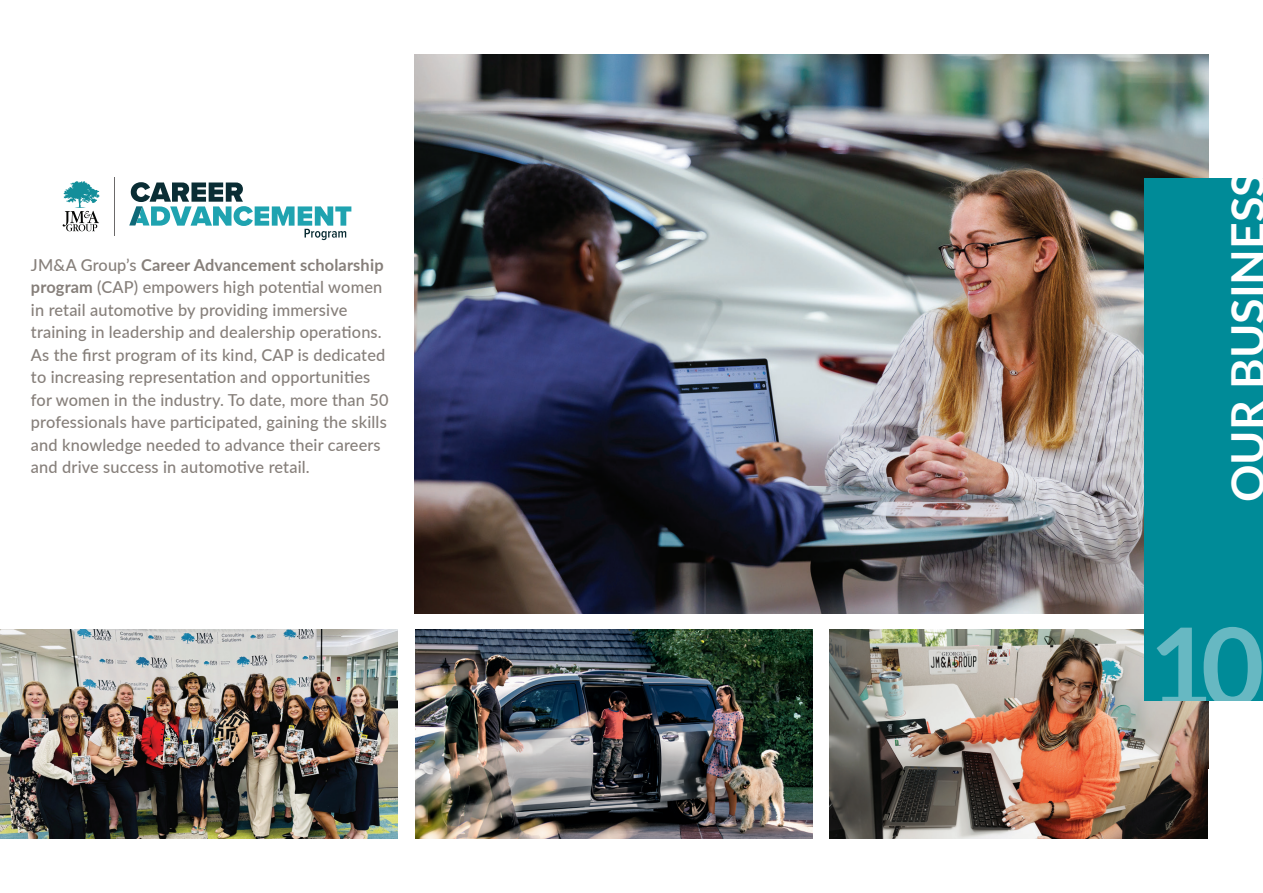
<style>
.page{position:relative;width:1263px;height:893px;background:#fff}
.page>*{position:absolute;margin:0;border:0;box-sizing:border-box;transform-origin:0 0}
.t1{font:700 109.5px "Lato";color:#67b8c2}
.t2{font:700 46.5px "Lato";color:#fff}
.t3{font:500 16.5px/22.5px "Lato";letter-spacing:.01em;color:#867f7a}
.s1{font-weight:700}
</style>
<div class="page">
<img style="left:829px;top:629px;width:380px;height:210px">
<img style="left:415px;top:54px;width:794px;height:560px">
<div style="left:1145px;top:179px;width:118px;height:523px;background:#008b98"></div>
<div style="left:1209px;top:701px;width:54px;height:144px;background:#fff"></div>
<img style="left:0;top:629px;width:398px;height:210px">
<img style="left:415px;top:629px;width:398px;height:210px">
<img style="left:1143px;top:702px;width:66px;height:66px">
<svg style="left:63px;top:181px;width:37px;height:50px"></svg>
<hr style="left:114px;top:177px;width:1px;height:58px;background:#6b6969">
<svg style="left:129px;top:182px;width:222px;height:58px"></svg>
<p class="t3" style="left:31px;top:253px;width:359px">JM&amp;A Group’s <span class="s1">Career Advancement scholarship program</span> (CAP) empowers high potential women in retail automotive by providing immersive training in leadership and dealership operations.<br>As the first program of its kind, CAP is dedicated to increasing representation and opportunities for women in the industry. To date, more than 50 professionals have participated, gaining the skills and knowledge needed to advance their careers and drive success in automotive retail.</p>
<h2 class="t2" style="left:1214px;top:502px;width:333px;rotate:-90deg">OUR BUSINESS</h2>
<h1 class="t1" style="left:1149px;top:586px;width:116px">10</h1>
</div>
